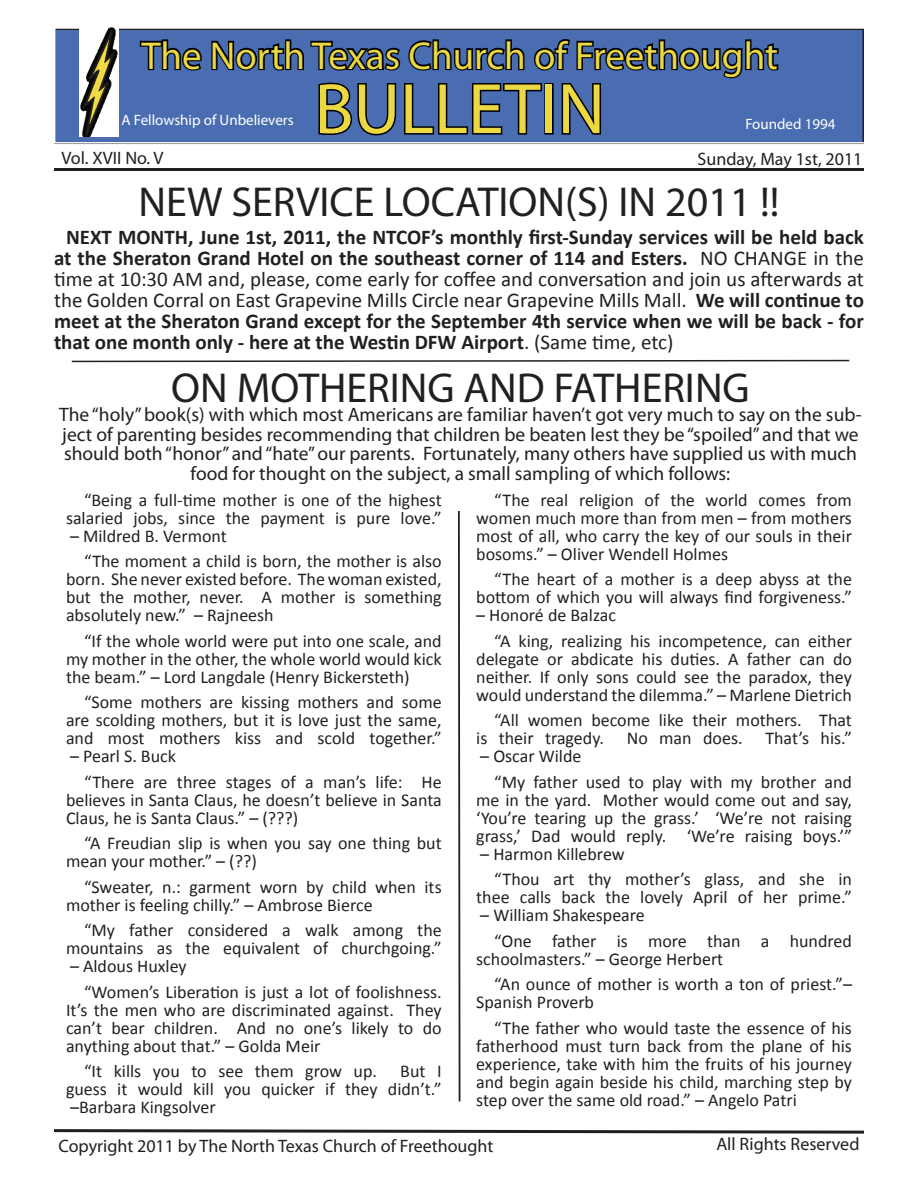
<style>
.page{position:relative;width:918px;height:1188px;background:#fff}
.page>*{position:absolute;margin:0;border:0;box-sizing:border-box;transform-origin:0 0}
.t1{font:72px "Myriad Pro";color:#ebd843}
.t2{font:42px "Myriad Pro";color:#231f20}
.t3{font:39px "Myriad Pro";color:#ebd843}
.t4{font:700 21px/21px "Calibri";color:#231f20;text-align:justify}
.t5{font:19.5px/19.5px "Myriad Pro";color:#231f20;text-align:center}
.t6{font:18px/18px "Calibri";color:#231f20;text-align:justify}
.t7{font:18px "Myriad Pro";color:#231f20}
.t8{font:15px "Myriad Pro";color:#fff}
.s1{font-weight:400}
</style>
<div class="page">
<div style="left:55px;top:29px;width:808px;height:114px;background:#4a6db1"></div>
<svg style="left:139px;top:39px;width:63px;height:32px"></svg>
<svg style="left:211px;top:39px;width:568px;height:97px"></svg>
<div style="left:54px;top:27px;width:812px;height:117px;border:2px solid #fff"></div>
<img style="left:80px;top:27px;width:39px;height:110px">
<svg style="left:54px;top:1129px;width:810px;height:5px"></svg>
<hr style="left:54px;top:168px;width:810px;height:3px;background:#231f20">
<svg style="left:458px;top:511px;width:3px;height:591px"></svg>
<svg style="left:71px;top:359px;width:779px;height:4px"></svg>
<p class="t3" style="left:141px;top:31px;width:638px">The North Texas Church of Freethought</p>
<p class="t8" style="left:122px;top:111px;width:174px">A Fellowship of Unbelievers</p>
<p class="t1" style="left:314px;top:65px;width:292px">BULLETIN</p>
<p class="t8" style="left:745px;top:114px;width:92px">Founded 1994</p>
<p class="t7" style="left:62px;top:146px;width:104px">Vol. XVII No. V</p>
<p class="t7" style="left:698px;top:148px;width:166px">Sunday, May 1st, 2011</p>
<p class="t2" style="left:138px;top:176px;width:643px">NEW SERVICE LOCATION(S) IN 2011 !!</p>
<p class="t4" style="left:54px;top:225px;width:812px;text-indent:12px">NEXT MONTH, June 1st, 2011, the NTCOF’s monthly first-Sunday services will be held back at the Sheraton Grand Hotel on the southeast corner of 114 and Esters. <span class="s1">NO CHANGE in the time at 10:30 AM and, please, come early for coffee and conversation and join us afterwards at the Golden Corral on East Grapevine Mills Circle near Grapevine Mills Mall.</span> We will continue to meet at the Sheraton Grand except for the September 4th service when we will be back - for that one month only - here at the Westin DFW Airport<span class="s1">. (Same time, etc)</span></p>
<p class="t2" style="left:171px;top:362px;width:580px">ON MOTHERING AND FATHERING</p>
<p class="t5" style="left:59px;top:404px;width:804px">The “holy” book(s) with which most Americans are familiar haven’t got very much to say on the sub&shy;ject of parenting besides recommending that children be beaten lest they be “spoiled” and that we should both “honor” and “hate” our parents. Fortunately, many others have supplied us with much food for thought on the subject, a small sampling of which follows:</p>
<p class="t6" style="left:66px;top:490px;width:377px;text-align:right">“Being a full-time mother is one of the highest salaried jobs, since the payment is pure love.”</p>
<p class="t6" style="left:70px;top:526px;width:158px">– Mildred B. Vermont</p>
<p class="t6" style="left:66px;top:551px;width:377px;text-indent:18px">“The moment a child is born, the mother is also born. She never existed before. The woman existed, but the mother, never. A mother is something absolutely new.” – Rajneesh</p>
<p class="t6" style="left:66px;top:631px;width:377px;text-indent:18px">“If the whole world were put into one scale, and my mother in the other, the whole world would kick the beam.” – Lord Langdale (Henry Bickersteth)</p>
<p class="t6" style="left:66px;top:692px;width:377px;text-indent:18px">“Some mothers are kissing mothers and some are scolding mothers, but it is love just the same, and most mothers kiss and scold together.”</p>
<p class="t6" style="left:70px;top:746px;width:107px">– Pearl S. Buck</p>
<p class="t6" style="left:66px;top:772px;width:377px;text-indent:18px">“There are three stages of a man’s life: He believes in Santa Claus, he doesn’t believe in Santa Claus, he is Santa Claus.” – (???)</p>
<p class="t6" style="left:66px;top:833px;width:377px;text-indent:18px">“A Freudian slip is when you say one thing but mean your mother.” – (??)</p>
<p class="t6" style="left:66px;top:877px;width:377px;text-indent:18px">“Sweater, n.: garment worn by child when its mother is feeling chilly.” – Ambrose Bierce</p>
<p class="t6" style="left:66px;top:920px;width:377px;text-align:right">“My father considered a walk among the mountains as the equivalent of churchgoing.”</p>
<p class="t6" style="left:70px;top:956px;width:118px">– Aldous Huxley</p>
<p class="t6" style="left:66px;top:982px;width:377px;text-indent:18px">“Women’s Liberation is just a lot of foolishness.<br>It’s the men who are discriminated against. They can’t bear children. And no one’s likely to do anything about that.” – Golda Meir</p>
<p class="t6" style="left:84px;top:1061px;width:295px">“It kills you to see them grow up.</p>
<p class="t6" style="left:66px;top:1061px;width:377px;text-indent:334px">But I guess it would kill you quicker if they didn’t.” –Barbara Kingsolver</p>
<p class="t6" style="left:476px;top:490px;width:377px;text-indent:18px">“The real religion of the world comes from women much more than from men – from mothers most of all, who carry the key of our souls in their bosoms.” – Oliver Wendell Holmes</p>
<p class="t6" style="left:476px;top:569px;width:377px;text-align:right">“The heart of a mother is a deep abyss at the bottom of which you will always find forgiveness.”</p>
<p class="t6" style="left:476px;top:605px;width:141px">– Honoré de Balzac</p>
<p class="t6" style="left:476px;top:631px;width:377px;text-indent:18px">“A king, realizing his incompetence, can either delegate or abdicate his duties. A father can do neither. If only sons could see the paradox, they would understand the dilemma.” – Marlene Dietrich</p>
<p class="t6" style="left:476px;top:710px;width:377px;text-indent:18px">“All women become like their mothers. That is their tragedy.</p>
<p class="t6" style="left:627px;top:728px;width:117px">No man does.</p>
<p class="t6" style="left:765px;top:728px;width:88px">That’s his.”</p>
<p class="t6" style="left:480px;top:746px;width:103px">– Oscar Wilde</p>
<p class="t6" style="left:476px;top:772px;width:377px;text-indent:18px">“My father used to play with my brother and me in the yard. Mother would come out and say, ‘You’re tearing up the grass.’ ‘We’re not raising grass,’ Dad would reply. ‘We’re raising boys.’”</p>
<p class="t6" style="left:480px;top:844px;width:146px">– Harmon Killebrew</p>
<p class="t6" style="left:476px;top:869px;width:377px;text-align:right">“Thou art thy mother’s glass, and she in thee calls back the lovely April of her prime.”</p>
<p class="t6" style="left:480px;top:905px;width:166px">– William Shakespeare</p>
<p class="t6" style="left:476px;top:931px;width:377px;text-indent:18px">“One father is more than a hundred schoolmasters.” – George Herbert</p>
<p class="t6" style="left:476px;top:974px;width:377px;text-indent:18px">“An ounce of mother is worth a ton of priest.”–<br>Spanish Proverb</p>
<p class="t6" style="left:476px;top:1018px;width:377px;text-indent:18px">“The father who would taste the essence of his fatherhood must turn back from the plane of his experience, take with him the fruits of his journey and begin again beside his child, marching step by step over the same old road.” – Angelo Patri</p>
<p class="t7" style="left:58px;top:1135px;width:436px">Copyright 2011 by The North Texas Church of Freethought</p>
<p class="t7" style="left:716px;top:1133px;width:145px">All Rights Reserved</p>
</div>
